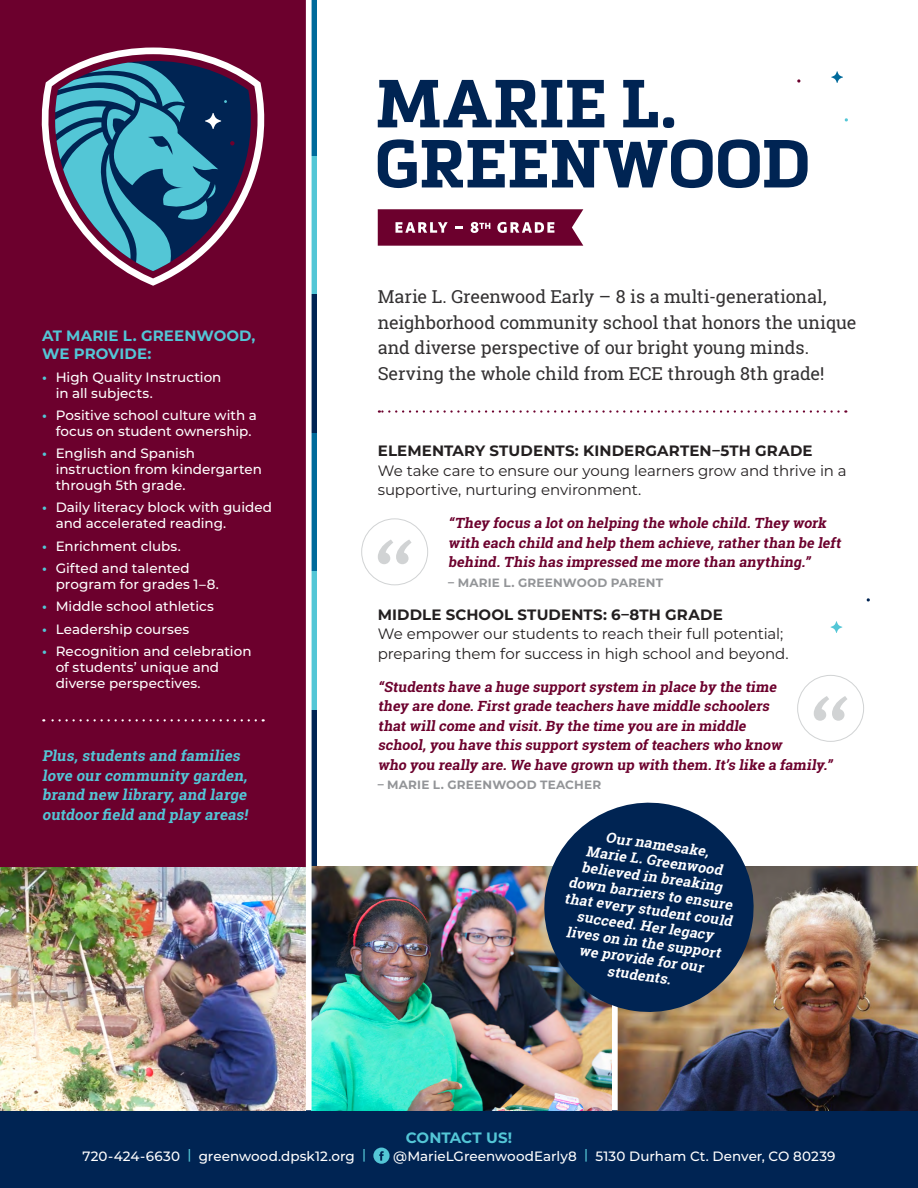
<style>
.page{position:relative;width:918px;height:1188px;background:#fff}
.page>*{position:absolute;margin:0;border:0;box-sizing:border-box;transform-origin:0 0}
.t1{font:18px/25.5px "Roboto Slab";letter-spacing:-.01em;color:#333132}
.t2{font:15px/19.5px "Montserrat";letter-spacing:-.005em;color:#231f20}
.t3{font:italic 700 15px/19.5px "Roboto Slab";color:#53c6d6}
.t4{font:700 15px "Montserrat";letter-spacing:.01em;color:#231f20}
.t5{font:700 15px/18px "Montserrat";letter-spacing:.01em;color:#53c6d6}
.t6{font:italic 700 14.25px/19.5px "Roboto Slab";color:#6c002d}
.t7{font:italic 700 14.25px/16.5px "Roboto Slab";color:#fff;text-align:center}
.t8{font:500 13.5px/15.8px "Montserrat";color:#fff}
.t9{font:700 12px "Montserrat";letter-spacing:.02em;color:#939598}
.s1{font-weight:700;color:#53c6d6}
.s2{color:#53c6d6}
</style>
<div class="page">
<div style="left:0;top:1110px;width:918px;height:78px;background:#002453"></div>
<svg style="left:373px;top:1148px;width:17px;height:16px"></svg>
<svg style="left:378px;top:80px;width:226px;height:47px"></svg>
<svg style="left:623px;top:80px;width:35px;height:47px"></svg>
<div style="left:663px;top:117px;width:11px;height:11px;background:#002453;border-radius:5px"></div>
<svg style="left:378px;top:139px;width:430px;height:49px"></svg>
<svg style="left:378px;top:209px;width:205px;height:37px;background:#7f2249"></svg>
<img style="left:618px;top:866px;width:300px;height:244px">
<img style="left:0;top:866px;width:306px;height:244px">
<img style="left:312px;top:866px;width:300px;height:244px">
<svg style="left:379px;top:410px;width:460px;height:3px"></svg>
<div style="left:0;top:0;width:306px;height:866px;background:#6c002d"></div>
<svg style="left:41px;top:48px;width:224px;height:238px"></svg>
<svg style="left:44px;top:51px;width:209px;height:220px"></svg>
<svg style="left:55px;top:62px;width:180px;height:209px"></svg>
<div style="left:312px;top:710px;width:5px;height:156px;background:#002453"></div>
<div style="left:312px;top:433px;width:5px;height:139px;background:#006a9b"></div>
<div style="left:312px;top:572px;width:5px;height:138px;background:#53c6d6"></div>
<div style="left:312px;top:156px;width:5px;height:138px;background:#53c6d6"></div>
<div style="left:312px;top:0;width:5px;height:156px;background:#006a9b"></div>
<div style="left:312px;top:294px;width:5px;height:139px;background:#002453"></div>
<div style="left:361px;top:518px;width:67px;height:67px;border:1px solid #d1d3d4;border-radius:50%"></div>
<svg style="left:378px;top:540px;width:34px;height:24px"></svg>
<div style="left:797px;top:675px;width:67px;height:67px;border:1px solid #d1d3d4;border-radius:50%"></div>
<svg style="left:814px;top:696px;width:33px;height:25px"></svg>
<svg style="left:43px;top:719px;width:213px;height:3px"></svg>
<svg style="left:537px;top:802px;width:224px;height:217px;background:#364c6a"></svg>
<svg style="left:831px;top:71px;width:12px;height:12px"></svg>
<svg style="left:797px;top:79px;width:4px;height:4px"></svg>
<svg style="left:845px;top:118px;width:3px;height:4px"></svg>
<svg style="left:831px;top:621px;width:11px;height:12px"></svg>
<svg style="left:867px;top:598px;width:3px;height:4px"></svg>
<p class="t5" style="left:42px;top:326px;width:215px">AT MARIE L. GREENWOOD,<br>WE PROVIDE:</p>
<p class="t8" style="left:56px;top:369px;width:167px;text-indent:-14px"><span class="s1">•</span> High Quality Instruction in all subjects.</p>
<p class="t8" style="left:42px;top:407px;width:216px;text-align:center"><span class="s1">•</span> Positive school culture with a focus on student ownership.</p>
<p class="t8" style="left:56px;top:445px;width:208px;text-indent:-14px"><span class="s1">•</span> English and Spanish instruction from kindergarten through 5th grade.</p>
<p class="t8" style="left:56px;top:499px;width:218px;text-indent:-14px"><span class="s1">•</span> Daily literacy block with guided and accelerated reading.</p>
<p class="t8" style="left:42px;top:537px;width:140px"><span class="s1">•</span> Enrichment clubs.</p>
<p class="t8" style="left:56px;top:560px;width:165px;text-indent:-14px"><span class="s1">•</span> Gifted and talented program for grades 1–8.</p>
<p class="t8" style="left:42px;top:598px;width:173px"><span class="s1">•</span> Middle school athletics</p>
<p class="t8" style="left:42px;top:621px;width:148px"><span class="s1">•</span> Leadership courses</p>
<p class="t8" style="left:56px;top:643px;width:197px;text-indent:-14px"><span class="s1">•</span> Recognition and celebration of students’ unique and diverse perspectives.</p>
<p class="t3" style="left:42px;top:746px;width:210px">Plus,students and families love our community garden, brand new library,and large outdoor field and play areas!</p>
<h1 class="t1" style="left:378px;top:284px;width:480px">Marie L. Greenwood Early – 8 is a multi-generational, neighborhood community school that honors the unique and diverse perspective of our bright young minds.<br>Serving the whole child from ECE through 8th grade!</h1>
<p class="t4" style="left:378px;top:440px;width:436px">ELEMENTARY STUDENTS: KINDERGARTEN–5TH GRADE</p>
<p class="t2" style="left:378px;top:460px;width:471px">We take care to ensure our young learners grow and thrive in a supportive, nurturing environment.</p>
<p class="t6" style="left:448px;top:513px;width:397px">“They focus a loton helping the whole child.They work with each child and help them achieve,rather than be left behind.This has impressed me more than anything.”</p>
<p class="t9" style="left:448px;top:574px;width:216px">– MARIE L. GREENWOOD PARENT</p>
<p class="t4" style="left:378px;top:604px;width:347px">MIDDLE SCHOOL STUDENTS: 6–8TH GRADE</p>
<p class="t2" style="left:378px;top:624px;width:412px">We empower our students to reach their full potential; preparing them for success in high school and beyond.</p>
<p class="t6" style="left:378px;top:677px;width:459px">“Students have a huge supportsystem in place by the time<br>they are done.Firstgrade teachers have middle schoolers thatwillcome and visit.By the time you are in middle<br>school,you have this supportsystem ofteachers who know<br>who you really are.We have grown up with them.It’s like a family.”</p>
<p class="t9" style="left:378px;top:777px;width:225px">– MARIE L. GREENWOOD TEACHER</p>
<p class="t7" style="left:575px;top:824px;width:171px;rotate:8deg">Our namesake,<br>Marie L. Greenwood believed in breaking down barriers to ensure that every student could succeed. Her legacy lives on in the support we provide for our students.</p>
<p class="t5" style="left:406px;top:1128px;width:108px">CONTACT US!</p>
<p class="t8" style="left:82px;top:1148px;width:285px">720-424-6630 <span class="s2">|</span> greenwood.dpsk12.org <span class="s2">|</span></p>
<p class="t8" style="left:393px;top:1148px;width:444px">@MarieLGreenwoodEarly8 <span class="s2">|</span> 5130 Durham Ct. Denver, CO 80239</p>
</div>
